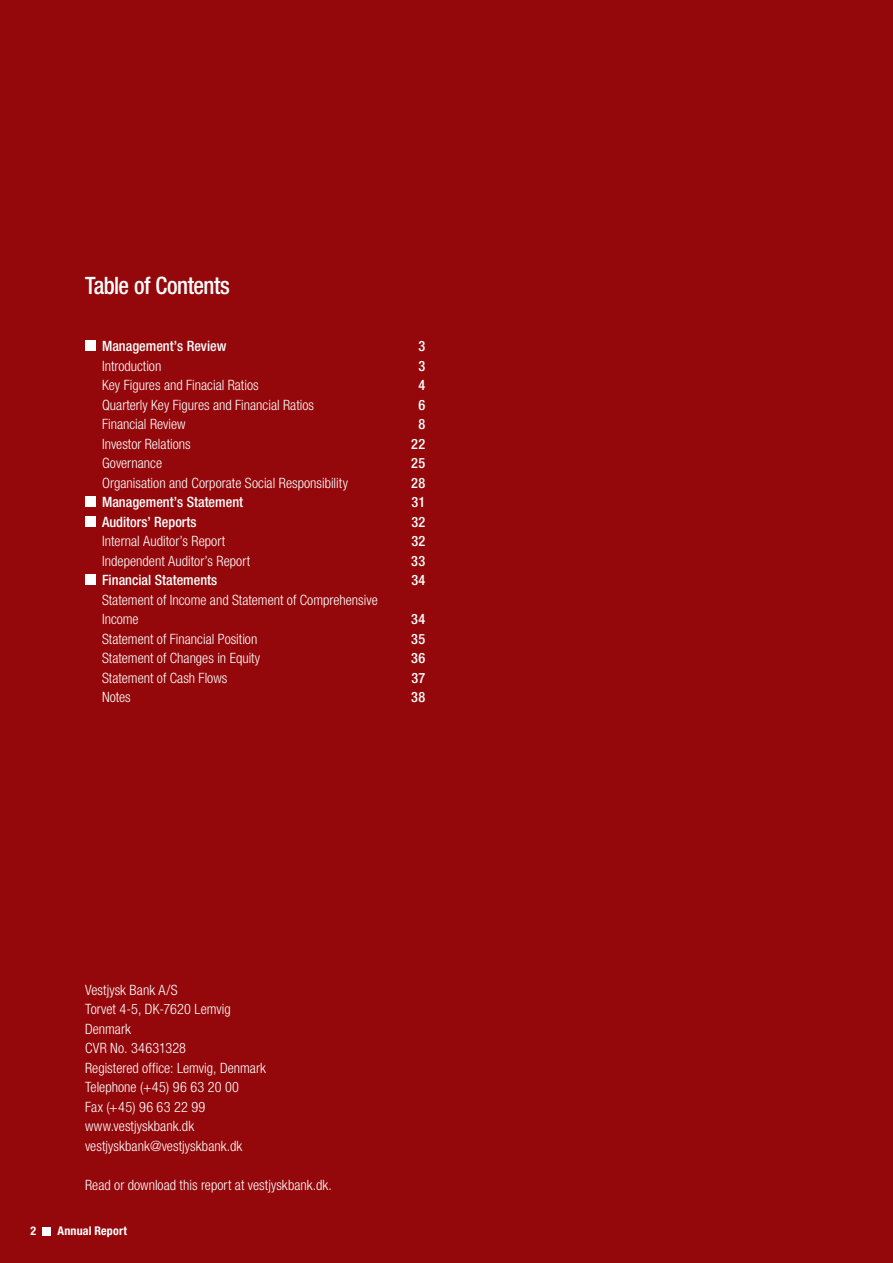
<style>
.page{position:relative;width:893px;height:1263px;background:#94070a}
.page>*{position:absolute;margin:0;border:0;box-sizing:border-box;transform-origin:0 0}
.t1{font:500 condensed 24px "Helvetica Neue LT Std";letter-spacing:-.025em;color:#fff;scale:.95 1}
.VB_brød{font:300 condensed 14.25px/19.5px "Helvetica Neue LT Std";color:#fff}
.VB_brød-2{font:500 condensed 14.25px "Helvetica Neue LT Std";color:#fff}
.VB_brød-3{font:300 condensed 14.25px "Helvetica Neue LT Std";letter-spacing:.02em;color:#fff}
.VB_brød-4{font:700 condensed 12px "Helvetica Neue LT Std";letter-spacing:.015em;color:#fff}
</style>
<div class="page">
<div style="left:43px;top:1227px;width:8px;height:8px;background:#fff"></div>
<div style="left:85px;top:340px;width:11px;height:11px;background:#fff"></div>
<div style="left:85px;top:496px;width:11px;height:11px;background:#fff"></div>
<div style="left:85px;top:516px;width:11px;height:10px;background:#fff"></div>
<div style="left:85px;top:574px;width:11px;height:11px;background:#fff"></div>
<p class="t1" style="left:85px;top:271px;width:154px">Table of Contents</p>
<p class="VB_brød-2" style="left:102px;top:337px;width:126px">Management’s Review</p>
<p class="VB_brød-2" style="left:418px;top:337px;width:8px">3</p>
<p class="VB_brød" style="left:102px;top:356px;width:61px">Introduction</p>
<p class="VB_brød-2" style="left:418px;top:357px;width:8px">3</p>
<p class="VB_brød" style="left:102px;top:375px;width:158px">Key Figures and Finacial Ratios</p>
<p class="VB_brød-2" style="left:418px;top:376px;width:8px">4</p>
<p class="VB_brød" style="left:102px;top:395px;width:213px">Quarterly Key Figures and Financial Ratios</p>
<p class="VB_brød-2" style="left:418px;top:396px;width:8px">6</p>
<p class="VB_brød" style="left:102px;top:414px;width:85px">Financial Review</p>
<p class="VB_brød-2" style="left:418px;top:415px;width:8px">8</p>
<p class="VB_brød" style="left:102px;top:434px;width:90px">Investor Relations</p>
<p class="VB_brød-2" style="left:411px;top:435px;width:15px">22</p>
<p class="VB_brød" style="left:102px;top:453px;width:62px">Governance</p>
<p class="VB_brød-2" style="left:411px;top:454px;width:15px">25</p>
<p class="VB_brød" style="left:102px;top:473px;width:247px">Organisation and Corporate Social Responsibility</p>
<p class="VB_brød-2" style="left:411px;top:474px;width:15px">28</p>
<p class="VB_brød-2" style="left:102px;top:493px;width:143px">Management’s Statement</p>
<p class="VB_brød-2" style="left:412px;top:493px;width:15px">31</p>
<p class="VB_brød-2" style="left:102px;top:513px;width:96px">Auditors’ Reports</p>
<p class="VB_brød-2" style="left:411px;top:513px;width:15px">32</p>
<p class="VB_brød" style="left:102px;top:531px;width:125px">Internal Auditor’s Report</p>
<p class="VB_brød-2" style="left:411px;top:532px;width:15px">32</p>
<p class="VB_brød" style="left:102px;top:551px;width:150px">Independent Auditor’s Report</p>
<p class="VB_brød-2" style="left:411px;top:552px;width:15px">33</p>
<p class="VB_brød-2" style="left:102px;top:571px;width:117px">Financial Statements</p>
<p class="VB_brød-2" style="left:412px;top:571px;width:15px">34</p>
<p class="VB_brød" style="left:102px;top:590px;width:277px">Statement of Income and Statement of Comprehensive<br>Income</p>
<p class="VB_brød-2" style="left:411px;top:610px;width:16px">34</p>
<p class="VB_brød" style="left:102px;top:629px;width:157px">Statement of Financial Position</p>
<p class="VB_brød-2" style="left:411px;top:630px;width:15px">35</p>
<p class="VB_brød" style="left:102px;top:648px;width:159px">Statement of Changes in Equity</p>
<p class="VB_brød-2" style="left:411px;top:649px;width:16px">36</p>
<p class="VB_brød" style="left:102px;top:668px;width:127px">Statement of Cash Flows</p>
<p class="VB_brød-2" style="left:411px;top:669px;width:15px">37</p>
<p class="VB_brød" style="left:102px;top:687px;width:30px">Notes</p>
<p class="VB_brød-2" style="left:411px;top:688px;width:16px">38</p>
<p class="VB_brød" style="left:85px;top:980px;width:94px">Vestjysk Bank A/S</p>
<p class="VB_brød" style="left:85px;top:999px;width:147px">Torvet 4-5, DK-7620 Lemvig</p>
<p class="VB_brød" style="left:85px;top:1019px;width:47px">Denmark</p>
<p class="VB_brød-3" style="left:85px;top:1040px;width:103px">CVR No. 34631328</p>
<p class="VB_brød" style="left:85px;top:1058px;width:182px">Registered office: Lemvig, Denmark</p>
<p class="VB_brød" style="left:85px;top:1077px;width:155px">Telephone (+45) 96 63 20 00</p>
<p class="VB_brød-3" style="left:85px;top:1098px;width:122px">Fax (+45) 96 63 22 99</p>
<p class="VB_brød" style="left:85px;top:1116px;width:111px">www.vestjyskbank.dk</p>
<p class="VB_brød" style="left:85px;top:1136px;width:159px">vestjyskbank@vestjyskbank.dk</p>
<p class="VB_brød" style="left:85px;top:1175px;width:248px">Read or download this report at vestjyskbank.dk.</p>
<p class="VB_brød-4" style="left:30px;top:1224px;width:7px">2</p>
<p class="VB_brød-4" style="left:57px;top:1224px;width:71px">Annual Report</p>
</div>
